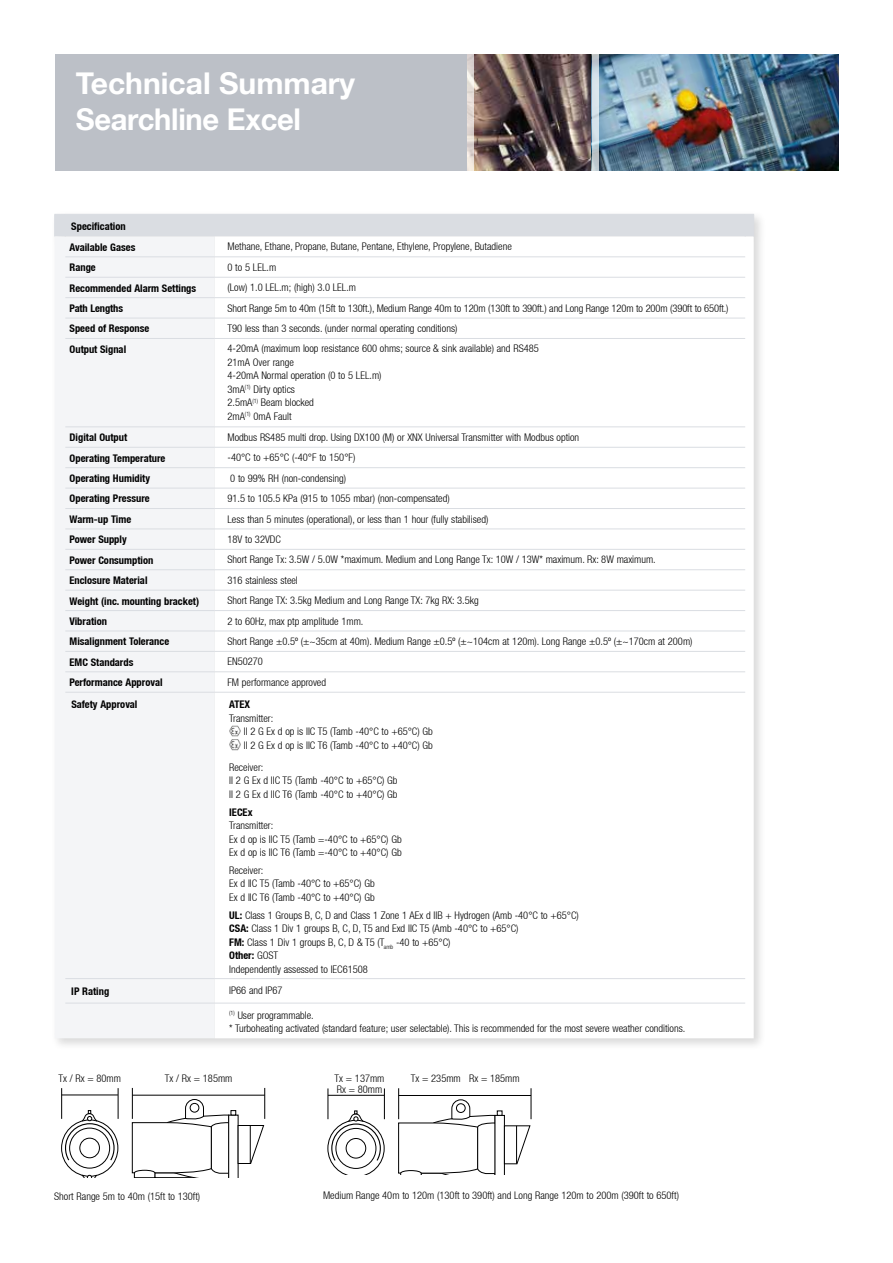
<style>
.page{position:relative;width:893px;height:1263px;background:#fff}
.page>*{position:absolute;margin:0;border:0;box-sizing:border-box;transform-origin:0 0}
.t1{font:700 30px/36px "Helvetica Neue LT";letter-spacing:-.01em;color:#fff}
.t2{font:300 condensed 10.5px/13.5px "Helvetica Neue LT";color:#000}
.t3{font:700 condensed 10.5px/20.4px "Helvetica Neue LT";color:#000}
.s1{font-weight:700}
</style>
<div class="page">
<div style="left:55px;top:54px;width:784px;height:116px;background:#bcc0c7"></div>
<img style="left:474px;top:54px;width:365px;height:116px">
<svg style="left:81px;top:1174px;width:16px;height:4px"></svg>
<svg style="left:64px;top:1110px;width:51px;height:58px"></svg>
<svg style="left:132px;top:1099px;width:132px;height:79px"></svg>
<div style="left:190px;top:1103px;width:9px;height:9px;background:#fff;border-radius:50%"></div>
<div style="left:190px;top:1103px;width:9px;height:9px;border:1px solid #000;border-radius:50%"></div>
<hr style="left:61px;top:1088px;width:1px;height:31px;background:#000">
<hr style="left:118px;top:1088px;width:1px;height:31px;background:#000">
<hr style="left:132px;top:1088px;width:1px;height:31px;background:#000">
<hr style="left:264px;top:1088px;width:1px;height:31px;background:#000">
<hr style="left:132px;top:1095px;width:133px;height:1px;background:#000">
<hr style="left:62px;top:1095px;width:56px;height:1px;background:#000">
<svg style="left:331px;top:1111px;width:50px;height:58px"></svg>
<svg style="left:398px;top:1099px;width:132px;height:76px"></svg>
<div style="left:456px;top:1104px;width:9px;height:8px;background:#fff;border-radius:50%"></div>
<div style="left:456px;top:1103px;width:9px;height:10px;border:1px solid #000;border-radius:50%"></div>
<hr style="left:328px;top:1088px;width:1px;height:31px;background:#000">
<hr style="left:384px;top:1088px;width:1px;height:31px;background:#000">
<hr style="left:398px;top:1088px;width:1px;height:31px;background:#000">
<hr style="left:531px;top:1088px;width:1px;height:31px;background:#000">
<hr style="left:399px;top:1095px;width:132px;height:1px;background:#000">
<hr style="left:328px;top:1095px;width:56px;height:1px;background:#000">
<svg style="left:592px;top:54px;width:6px;height:117px"></svg>
<svg style="left:467px;top:54px;width:7px;height:116px"></svg>
<div style="left:50px;top:210px;width:716px;height:841px;background:#000;opacity:.15"></div>
<div style="left:55px;top:236px;width:160px;height:802px;background:#f4f5f7"></div>
<svg style="left:215px;top:236px;width:539px;height:802px"></svg>
<div style="left:54px;top:214px;width:700px;height:22px;background:#dadde2"></div>
<hr style="left:65px;top:256px;width:150px;height:1px;background:#dadde2">
<hr style="left:215px;top:256px;width:530px;height:1px;background:#dadde2">
<hr style="left:65px;top:277px;width:150px;height:1px;background:#dadde2">
<hr style="left:215px;top:277px;width:530px;height:1px;background:#dadde2">
<hr style="left:65px;top:297px;width:150px;height:1px;background:#dadde2">
<hr style="left:215px;top:297px;width:530px;height:1px;background:#dadde2">
<hr style="left:65px;top:318px;width:150px;height:1px;background:#dadde2">
<hr style="left:215px;top:318px;width:530px;height:1px;background:#dadde2">
<hr style="left:65px;top:338px;width:150px;height:1px;background:#dadde2">
<hr style="left:215px;top:338px;width:530px;height:1px;background:#dadde2">
<hr style="left:65px;top:426px;width:150px;height:1px;background:#dadde2">
<hr style="left:215px;top:426px;width:530px;height:1px;background:#dadde2">
<hr style="left:65px;top:447px;width:150px;height:1px;background:#dadde2">
<hr style="left:215px;top:447px;width:530px;height:1px;background:#dadde2">
<hr style="left:65px;top:467px;width:150px;height:1px;background:#dadde2">
<hr style="left:215px;top:467px;width:530px;height:1px;background:#dadde2">
<hr style="left:65px;top:488px;width:150px;height:1px;background:#dadde2">
<hr style="left:215px;top:488px;width:530px;height:1px;background:#dadde2">
<hr style="left:65px;top:508px;width:150px;height:1px;background:#dadde2">
<hr style="left:215px;top:508px;width:530px;height:1px;background:#dadde2">
<hr style="left:65px;top:528px;width:150px;height:1px;background:#dadde2">
<hr style="left:215px;top:528px;width:530px;height:1px;background:#dadde2">
<hr style="left:65px;top:549px;width:150px;height:1px;background:#dadde2">
<hr style="left:215px;top:549px;width:530px;height:1px;background:#dadde2">
<hr style="left:65px;top:569px;width:150px;height:1px;background:#dadde2">
<hr style="left:215px;top:569px;width:530px;height:1px;background:#dadde2">
<hr style="left:65px;top:590px;width:150px;height:1px;background:#dadde2">
<hr style="left:215px;top:590px;width:530px;height:1px;background:#dadde2">
<hr style="left:65px;top:610px;width:150px;height:1px;background:#dadde2">
<hr style="left:215px;top:610px;width:530px;height:1px;background:#dadde2">
<hr style="left:65px;top:631px;width:150px;height:1px;background:#dadde2">
<hr style="left:215px;top:631px;width:530px;height:1px;background:#dadde2">
<hr style="left:65px;top:651px;width:150px;height:1px;background:#dadde2">
<hr style="left:215px;top:651px;width:530px;height:1px;background:#dadde2">
<hr style="left:65px;top:671px;width:150px;height:1px;background:#dadde2">
<hr style="left:215px;top:671px;width:530px;height:1px;background:#dadde2">
<hr style="left:65px;top:692px;width:150px;height:1px;background:#dadde2">
<hr style="left:215px;top:692px;width:530px;height:1px;background:#dadde2">
<hr style="left:65px;top:978px;width:150px;height:1px;background:#dadde2">
<hr style="left:215px;top:978px;width:530px;height:1px;background:#dadde2">
<hr style="left:65px;top:1003px;width:150px;height:1px;background:#dadde2">
<hr style="left:215px;top:1003px;width:530px;height:1px;background:#dadde2">
<svg style="left:229px;top:726px;width:12px;height:24px"></svg>
<h1 class="t1" style="left:76px;top:64px;width:281px">Technical Summary<br>Searchline Excel</h1>
<p class="t3" style="left:70px;top:216px;width:67px">Specification<br>Available Gases</p>
<p class="t2" style="left:227px;top:240px;width:286px">Methane, Ethane, Propane, Butane, Pentane, Ethylene, Propylene, Butadiene</p>
<p class="t3" style="left:70px;top:257px;width:28px">Range</p>
<p class="t2" style="left:227px;top:260px;width:50px">0 to 5 LEL.m</p>
<p class="t3" style="left:70px;top:277px;width:128px">Recommended Alarm Settings</p>
<p class="t2" style="left:227px;top:281px;width:130px">(Low) 1.0 LEL.m; (high) 3.0 LEL.m</p>
<p class="t3" style="left:70px;top:298px;width:55px">Path Lengths</p>
<p class="t2" style="left:227px;top:301px;width:503px">Short Range 5m to 40m (15ft to 130ft.), Medium Range 40m to 120m (130ft to 390ft.) and Long Range 120m to 200m (390ft to 650ft.)</p>
<p class="t3" style="left:70px;top:318px;width:81px">Speed of Response</p>
<p class="t2" style="left:227px;top:321px;width:231px">T90 less than 3 seconds. (under normal operating conditions)</p>
<p class="t3" style="left:70px;top:339px;width:58px">Output Signal</p>
<p class="t2" style="left:227px;top:342px;width:313px">4-20mA (maximum loop resistance 600 ohms; source &amp; sink available) and RS485<br>21mA Over range<br>4-20mA Normal operation (0 to 5 LEL.m)<br>3mA<sup>(1)</sup> Dirty optics<br>2.5mA<sup>(1)</sup> Beam blocked<br>2mA<sup>(1)</sup> 0mA Fault</p>
<p class="t3" style="left:70px;top:427px;width:59px">Digital Output</p>
<p class="t2" style="left:227px;top:430px;width:353px">Modbus RS485 multi drop. Using DX100 (M) or XNX Universal Transmitter with Modbus option</p>
<p class="t3" style="left:70px;top:448px;width:97px">Operating Temperature</p>
<p class="t2" style="left:227px;top:451px;width:129px">-40°C to +65°C (-40°F to 150°F)</p>
<p class="t3" style="left:70px;top:468px;width:82px">Operating Humidity</p>
<p class="t2" style="left:230px;top:471px;width:117px">0 to 99% RH (non-condensing)</p>
<p class="t3" style="left:70px;top:488px;width:82px">Operating Pressure</p>
<p class="t2" style="left:227px;top:491px;width:224px">91.5 to 105.5 KPa (915 to 1055 mbar) (non-compensated)</p>
<p class="t3" style="left:70px;top:509px;width:63px">Warm-up Time</p>
<p class="t2" style="left:227px;top:512px;width:262px">Less than 5 minutes (operational), or less than 1 hour (fully stabilised)</p>
<p class="t3" style="left:70px;top:529px;width:59px">Power Supply</p>
<p class="t2" style="left:227px;top:532px;width:55px">18V to 32VDC</p>
<p class="t3" style="left:70px;top:550px;width:85px">Power Consumption</p>
<p class="t2" style="left:227px;top:553px;width:430px">Short Range Tx: 3.5W / 5.0W *maximum. Medium and Long Range Tx: 10W / 13W* maximum. Rx: 8W maximum.</p>
<p class="t3" style="left:70px;top:570px;width:79px">Enclosure Material</p>
<p class="t2" style="left:227px;top:573px;width:72px">316 stainless steel</p>
<p class="t3" style="left:70px;top:590px;width:131px">Weight (inc. mounting bracket)</p>
<p class="t2" style="left:227px;top:594px;width:253px">Short Range TX: 3.5kg Medium and Long Range TX: 7kg RX: 3.5kg</p>
<p class="t3" style="left:70px;top:611px;width:39px">Vibration</p>
<p class="t2" style="left:227px;top:614px;width:137px">2 to 60Hz, max ptp amplitude 1mm.</p>
<p class="t3" style="left:70px;top:631px;width:101px">Misalignment Tolerance</p>
<p class="t2" style="left:227px;top:634px;width:467px">Short Range ±0.5º (±~35cm at 40m). Medium Range ±0.5º (±~104cm at 120m). Long Range ±0.5º (±~170cm at 200m)</p>
<p class="t3" style="left:70px;top:652px;width:65px">EMC Standards</p>
<p class="t2" style="left:227px;top:655px;width:37px">EN50270</p>
<p class="t3" style="left:70px;top:672px;width:94px">Performance Approval</p>
<p class="t2" style="left:227px;top:675px;width:100px">FM performance approved</p>
<p class="t3" style="left:71px;top:694px;width:68px">Safety Approval</p>
<p class="t3" style="left:229px;top:694px;width:22px">ATEX</p>
<p class="t2" style="left:244px;top:711px;width:191px;text-indent:-15px">Transmitter:<br>II 2 G Ex d op is IIC T5 (Tamb -40°C to +65°C) Gb<br>II 2 G Ex d op is IIC T6 (Tamb -40°C to +40°C) Gb</p>
<p class="t2" style="left:229px;top:760px;width:170px">Receiver:<br>II 2 G Ex d IIC T5 (Tamb -40°C to +65°C) Gb<br>II 2 G Ex d IIC T6 (Tamb -40°C to +40°C) Gb</p>
<p class="t3" style="left:229px;top:801px;width:25px">IECEx</p>
<p class="t2" style="left:229px;top:818px;width:174px">Transmitter:<br>Ex d op is IIC T5 (Tamb =-40°C to +65°C) Gb<br>Ex d op is IIC T6 (Tamb =-40°C to +40°C) Gb</p>
<p class="t2" style="left:229px;top:863px;width:147px">Receiver:<br>Ex d IIC T5 (Tamb -40°C to +65°C) Gb<br>Ex d IIC T6 (Tamb -40°C to +40°C) Gb</p>
<p class="t2" style="left:229px;top:908px;width:351px"><span class="s1">UL:</span> Class 1 Groups B, C, D and Class 1 Zone 1 AEx d IIB + Hydrogen (Amb -40°C to +65°C)<br><span class="s1">CSA:</span> Class 1 Div 1 groups B, C, D, T5 and Exd IIC T5 (Amb -40°C to +65°C)<br><span class="s1">FM:</span> Class 1 Div 1 groups B, C, D &amp; T5 (T<sub>amb</sub> -40 to +65°C)<br><span class="s1">Other:</span> GOST<br>Independently assessed to IEC61508</p>
<p class="t3" style="left:71px;top:981px;width:39px">IP Rating</p>
<p class="t2" style="left:229px;top:984px;width:55px">IP66 and IP67</p>
<p class="t2" style="left:229px;top:1008px;width:458px"><sup>(1)</sup> User programmable.<br>* Turboheating activated (standard feature; user selectable). This is recommended for the most severe weather conditions.</p>
<p class="t2" style="left:58px;top:1071px;width:64px">Tx / Rx = 80mm</p>
<p class="t2" style="left:165px;top:1071px;width:69px">Tx / Rx = 185mm</p>
<p class="t2" style="left:335px;top:1073px;width:51px;line-height:10.5px">Tx = 137mm<br>Rx = 80mm</p>
<p class="t2" style="left:411px;top:1071px;width:110px">Tx = 235mm Rx = 185mm</p>
<p class="t2" style="left:54px;top:1190px;width:148px">Short Range 5m to 40m (15ft to 130ft)</p>
<p class="t2" style="left:323px;top:1189px;width:357px">Medium Range 40m to 120m (130ft to 390ft) and Long Range 120m to 200m (390ft to 650ft)</p>
</div>
